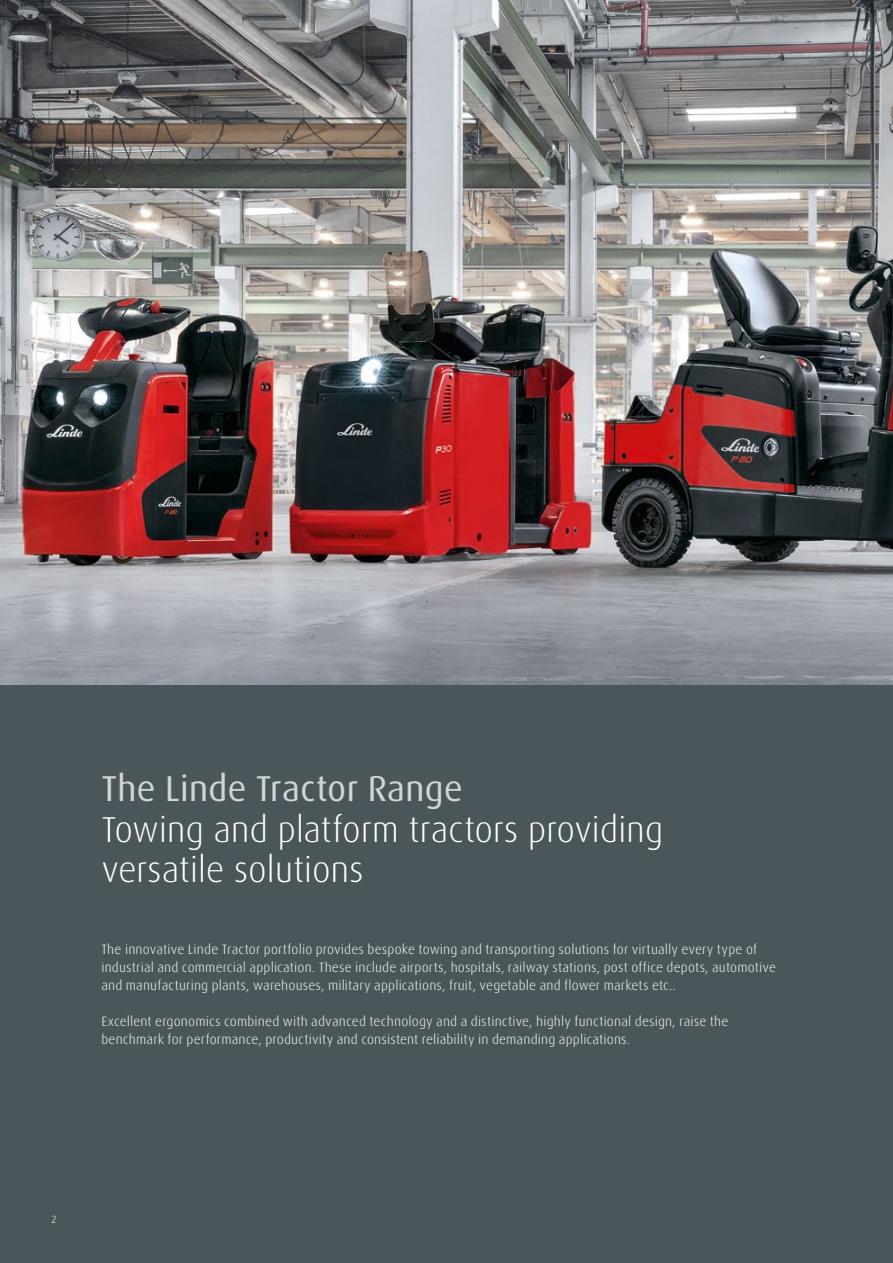
<style>
.page{position:relative;width:893px;height:1263px;background:#4b565b}
.page>*{position:absolute;margin:0;border:0;box-sizing:border-box;transform-origin:0 0}
.t1{font:300 36px/40.5px "Linde Dax";letter-spacing:-.01em;color:#fff}
.t2{font:36px "Linde Dax";letter-spacing:-.01em;color:#d2d5d6}
.t3{font:300 13.5px/18px "Linde Dax";letter-spacing:.01em;color:#fff}
.t4{font:300 10.5px "Linde Dax";color:#fff}
</style>
<div class="page">
<img style="left:0;top:0;width:893px;height:684px">
<h1 class="t2" style="left:101px;top:769px;width:363px">The Linde Tractor Range</h1>
<h1 class="t1" style="left:101px;top:809px;width:564px">Towing and platform tractors providing versatile solutions</h1>
<p class="t3" style="left:101px;top:940px;width:676px">The innovative Linde Tractor portfolio provides bespoke towing and transporting solutions for virtually every type of industrial and commercial application. These include airports, hospitals, railway stations, post office depots, automotive and manufacturing plants, warehouses, military applications, fruit, vegetable and flower markets etc..</p>
<p class="t3" style="left:101px;top:1012px;width:629px">Excellent ergonomics combined with advanced technology and a distinctive, highly functional design, raise the benchmark for performance, productivity and consistent reliability in demanding applications.</p>
<p class="t4" style="left:51px;top:1214px;width:7px">2</p>
</div>
